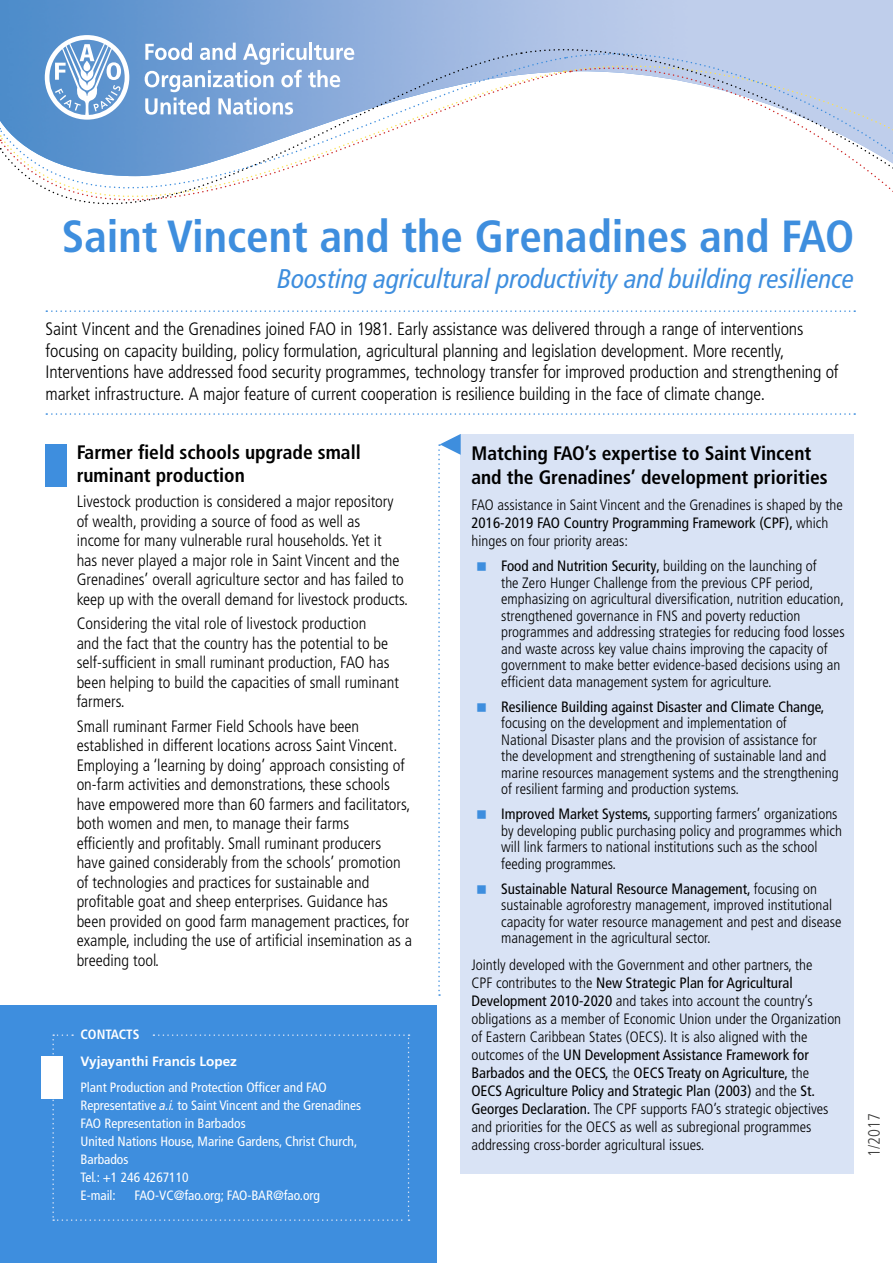
<style>
.page{position:relative;width:893px;height:1263px;background:#fff}
.page>*{position:absolute;margin:0;border:0;box-sizing:border-box;transform-origin:0 0}
.t1{font:700 condensed 45px "Frutiger LT Pro";color:#3e8ede}
.t2{font:italic condensed 27px "Frutiger LT Pro";color:#3e8ede}
.t3{font:700 condensed 19.5px/24px "Frutiger LT Pro";color:#000}
.t4{font:300 condensed 18px/21.6px "Frutiger LT Pro";letter-spacing:-.01em;color:#000}
.t5{font:300 condensed 16.5px/19.5px "Frutiger LT Pro";color:#000}
.t6{font:300 condensed 16.5px "Frutiger LT Pro";color:#3c3c3b}
.t7{font:300 condensed 15px/16.5px "Frutiger LT Pro";color:#000}
.t8{font:condensed 15px "Frutiger LT Pro";color:#000}
.t9{font:condensed 13.5px/18px "Frutiger LT Pro";color:#fff}
.t10{font:700 13.5px "Frutiger LT Pro";color:#fff}
.t11{font:700 condensed 13.5px "Frutiger LT Pro";color:#fff}
.s1{font-style:italic}
.s2{font-weight:400}
</style>
<div class="page">
<div style="left:461px;top:434px;width:393px;height:740px;background:#d9e3f5"></div>
<img style="left:0;top:0;width:893px;height:164px">
<svg style="left:145px;top:43px;width:209px;height:9px"></svg>
<svg style="left:45px;top:35px;width:84px;height:17px"></svg>
<svg style="left:46px;top:310px;width:809px;height:2px"></svg>
<svg style="left:46px;top:413px;width:809px;height:2px"></svg>
<div style="left:0;top:1006px;width:437px;height:257px;background:#3e8ede"></div>
<svg style="left:52px;top:1034px;width:358px;height:187px"></svg>
<div style="left:42px;top:1056px;width:21px;height:43px;background:#fff"></div>
<div style="left:46px;top:444px;width:21px;height:43px;background:#3e8ede"></div>
<svg style="left:521px;top:29px;width:370px;height:135px;background:#b9c9e8"></svg>
<svg style="left:0;top:52px;width:518px;height:5px"></svg>
<svg style="left:570px;top:154px;width:322px;height:35px"></svg>
<svg style="left:0;top:57px;width:562px;height:148px"></svg>
<svg style="left:563px;top:34px;width:330px;height:120px"></svg>
<svg style="left:438px;top:434px;width:23px;height:562px"></svg>
<h1 class="t1" style="left:62px;top:210px;width:794px">Saint Vincent and the Grenadines and FAO</h1>
<h2 class="t2" style="left:277px;top:263px;width:578px">Boosting agricultural productivity and building resilience</h2>
<p class="t4" style="left:46px;top:318px;width:794px">Saint Vincent and the Grenadines joined FAO in 1981. Early assistance was delivered through a range of interventions focusing on capacity building, policy formulation, agricultural planning and legislation development. More recently, Interventions have addressed food security programmes, technology transfer for improved production and strengthening of market infrastructure. A major feature of current cooperation is resilience building in the face of climate change.</p>
<h3 class="t3" style="left:77px;top:441px;width:286px;line-height:23.4px">Farmer field schools upgrade small ruminant production</h3>
<p class="t5" style="left:77px;top:492px;width:333px">Livestock production is considered a major repository of wealth, providing a source of food as well as<br>income for many vulnerable rural households. Yet it<br>has never played a major role in Saint Vincent and the Grenadines’ overall agriculture sector and has failed to keep up with the overall demand for livestock products.</p>
<p class="t5" style="left:77px;top:614px;width:324px">Considering the vital role of livestock production<br>and the fact that the country has the potential to be self-sufficient in small ruminant production, FAO has been helping to build the capacities of small ruminant farmers.</p>
<p class="t5" style="left:77px;top:716px;width:337px">Small ruminant Farmer Field Schools have been established in different locations across Saint Vincent.<br>Employing a ‘learning by doing’ approach consisting of on-farm activities and demonstrations, these schools have empowered more than 60 farmers and facilitators, both women and men, to manage their farms<br>efficiently and profitably. Small ruminant producers have gained considerably from the schools’ promotion of technologies and practices for sustainable and profitable goat and sheep enterprises. Guidance has been provided on good farm management practices, for example, including the use of artificial insemination as a breeding tool.</p>
<p class="t11" style="left:80px;top:1026px;width:61px">CONTACTS</p>
<p class="t10" style="left:80px;top:1053px;width:158px">Vyjayanthi Francis Lopez</p>
<p class="t9" style="left:80px;top:1079px;width:282px">Plant Production and Protection Officer and FAO<br>Representative <span class="s1">a.i.</span> to Saint Vincent and the Grenadines<br>FAO Representation in Barbados<br>United Nations House, Marine Gardens, Christ Church,<br>Barbados<br>Tel.: +1 246 4267110<br>E-mail:</p>
<p class="t9" style="left:134px;top:1186px;width:187px">FAO-VC@fao.org; FAO-BAR@fao.org</p>
<h3 class="t3" style="left:471px;top:441px;width:358px">Matching FAO’s expertise to Saint Vincent and the Grenadines’ development priorities</h3>
<p class="t7" style="left:471px;top:496px;width:373px;line-height:18px">FAO assistance in Saint Vincent and the Grenadines is shaped by the<br><span class="s2">2016-2019 FAO Country Programming Framework (CPF),</span> which hinges on four priority areas:</p>
<p class="t7" style="left:501px;top:558px;width:345px"><span class="s2">Food and Nutrition Security,</span> building on the launching of<br>the Zero Hunger Challenge from the previous CPF period, emphasizing on agricultural diversification, nutrition education, strengthened governance in FNS and poverty reduction programmes and addressing strategies for reducing food losses and waste across key value chains improving the capacity of government to make better evidence-based decisions using an efficient data management system for agriculture.</p>
<p class="t8" style="left:501px;top:698px;width:325px">Resilience Building against Disaster and Climate Change,</p>
<p class="t7" style="left:501px;top:715px;width:339px">focusing on the development and implementation of<br>National Disaster plans and the provision of assistance for<br>the development and strengthening of sustainable land and marine resources management systems and the strengthening of resilient farming and production systems.</p>
<p class="t7" style="left:501px;top:806px;width:342px"><span class="s2">Improved Market Systems,</span> supporting farmers’ organizations by developing public purchasing policy and programmes which will link farmers to national institutions such as the school feeding programmes.</p>
<p class="t7" style="left:501px;top:880px;width:342px"><span class="s2">Sustainable Natural Resource Management,</span> focusing on sustainable agroforestry management, improved institutional capacity for water resource management and pest and disease management in the agricultural sector.</p>
<p class="t7" style="left:471px;top:955px;width:371px;line-height:18px">Jointly developed with the Government and other partners, the<br>CPF contributes to the <span class="s2">New Strategic Plan for Agricultural Development 2010-2020</span> and takes into account the country’s obligations as a member of Economic Union under the Organization of Eastern Caribbean States (OECS). It is also aligned with the outcomes of the <span class="s2">UN Development Assistance Framework for Barbados and the OECS,</span> the <span class="s2">OECS Treaty on Agriculture,</span> the <span class="s2">OECS Agriculture Policy and Strategic Plan (2003)</span> and the <span class="s2">St.<br>Georges Declaration.</span> The CPF supports FAO’s strategic objectives and priorities for the OECS as well as subregional programmes addressing cross-border agricultural issues.</p>
<p class="t6" style="left:865px;top:1157px;width:45px;rotate:-90deg">1/2017</p>
</div>
